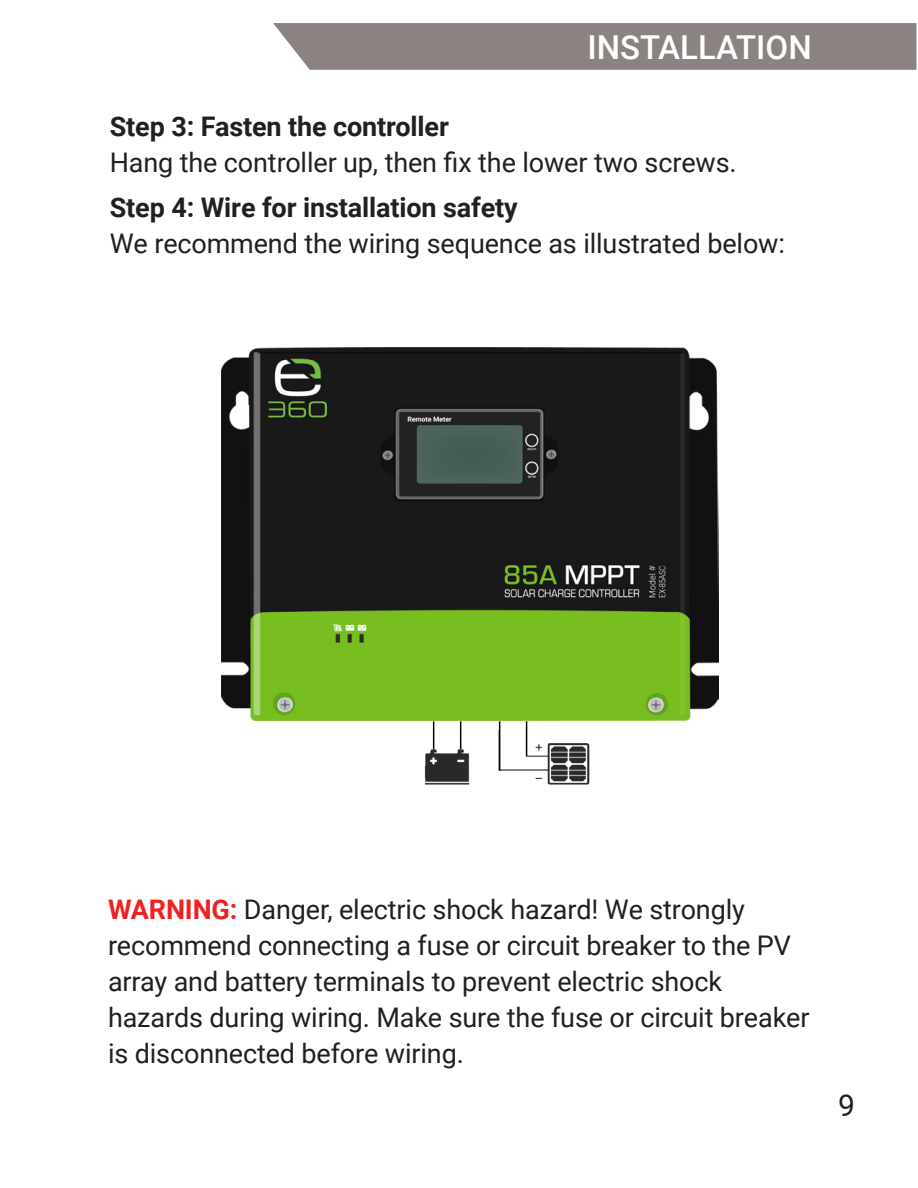
<style>
.page{position:relative;width:918px;height:1188px;background:#fff}
.page>*{position:absolute;margin:0;border:0;box-sizing:border-box;transform-origin:0 0}
.t1{font:500 33px "Roboto";color:#fff}
.t2{font:30px "Roboto";color:#231f20}
.t3{font:27px/36px "Roboto";letter-spacing:-.005em;color:#231f20}
.t4{font:700 27px "Roboto";letter-spacing:-.005em;color:#231f20}
.s1{font-weight:700;color:#ee2123}
</style>
<div class="page">
<svg style="left:273px;top:23px;width:643px;height:47px;background:#8e8785"></svg>
<img style="left:425px;top:730px;width:165px;height:55px">
<img style="left:221px;top:348px;width:497px;height:373px">
<div style="left:237px;top:727px;width:240px;height:21px;background:#fff"></div>
<svg style="left:460px;top:721px;width:1px;height:28px"></svg>
<svg style="left:433px;top:721px;width:1px;height:28px"></svg>
<hr style="left:499px;top:721px;width:1px;height:50px;background:#040503">
<hr style="left:526px;top:721px;width:1px;height:35px;background:#040503">
<p class="t1" style="left:587px;top:24px;width:226px">INSTALLATION</p>
<p class="t4" style="left:110px;top:108px;width:341px">Step 3: Fasten the controller</p>
<p class="t3" style="left:110px;top:144px;width:628px">Hang the controller up, then fix the lower two screws.</p>
<p class="t4" style="left:110px;top:189px;width:409px">Step 4: Wire for installation safety</p>
<p class="t3" style="left:110px;top:225px;width:677px">We recommend the wiring sequence as illustrated below:</p>
<p class="t3" style="left:108px;top:891px;width:703px"><span class="s1">WARNING:</span> Danger, electric shock hazard! We strongly recommend connecting a fuse or circuit breaker to the PV array and battery terminals to prevent electric shock hazards during wiring. Make sure the fuse or circuit breaker is disconnected before wiring.</p>
<p class="t2" style="left:838px;top:1084px;width:18px">9</p>
</div>
